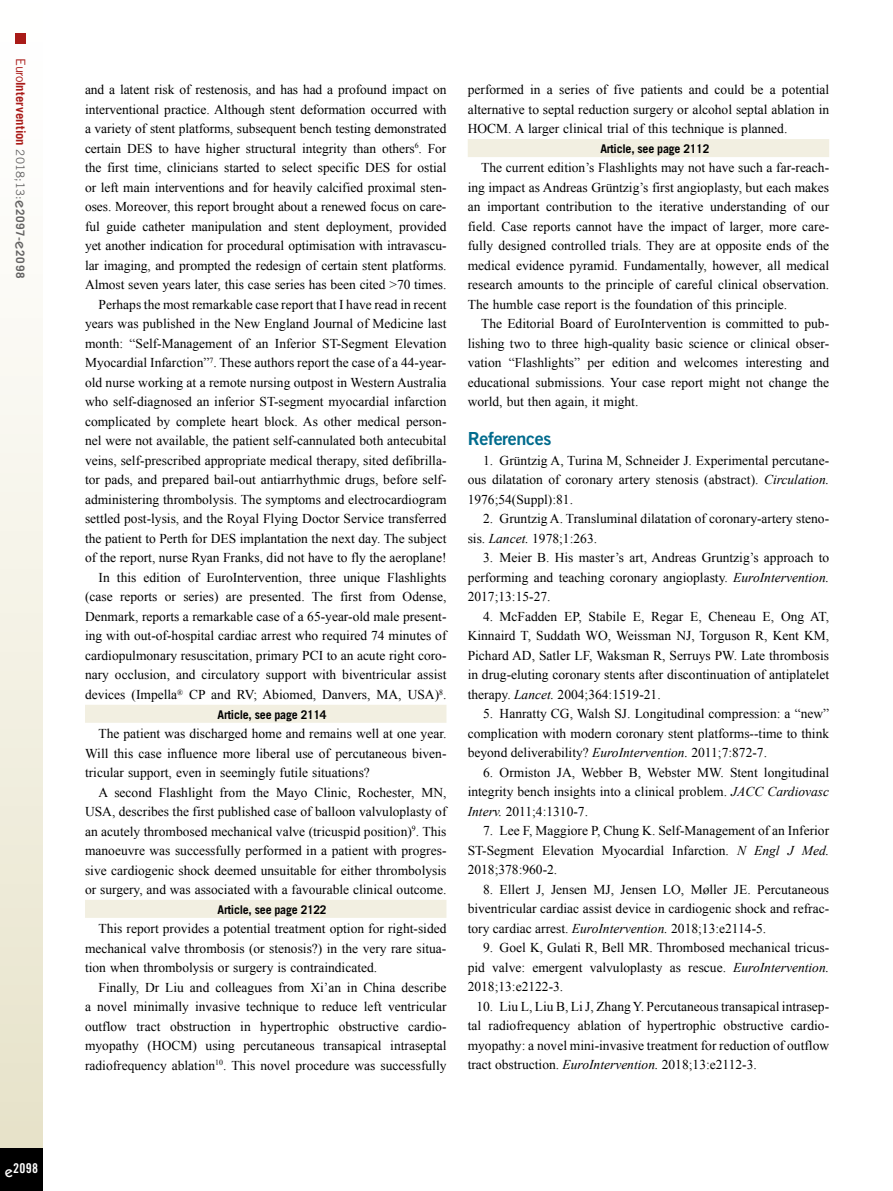
<style>
.page{position:relative;width:893px;height:1191px;background:#fff}
.page>*{position:absolute;margin:0;border:0;box-sizing:border-box;transform-origin:0 0}
.t1{font:18px "Trade Gothic LT Std Bd 2";letter-spacing:-.02em;color:#006b8d}
.t2{font:13.5px/19.5px "Times New Roman";color:#000;text-align:justify}
.t3{font:13.5px "Trade Gothic LT Std Bd Cn 20";color:#fff}
.t4{font:700 12.75px "Trade Gothic LT Std";letter-spacing:.005em;color:#a91b18}
.t5{font:700 12px "Trade Gothic LT Std";letter-spacing:-.02em;color:#000}
.s1{font-weight:400}
.s2{font-weight:400;font-size:11.7px;color:#646363}
.s3{font-family:"ITC Kabel Std";font-weight:500;font-size:15px;color:#646363}
.s4{font-size:11.7px;color:#646363}
.s5{font-family:"ITC Kabel Std";font-weight:500;font-size:15px}
.s6{font-style:italic}
</style>
<div class="page">
<div style="left:0;top:0;width:43px;height:1191px;background:linear-gradient(to bottom,#fff,#e7e2c9)"></div>
<div style="left:0;top:1148px;width:43px;height:43px;background:#000"></div>
<div style="left:16px;top:34px;width:10px;height:10px;background:#a91b18"></div>
<div style="left:85px;top:705px;width:361px;height:18px;background:#f2efe1"></div>
<div style="left:85px;top:900px;width:361px;height:18px;background:#f2efe1"></div>
<div style="left:468px;top:139px;width:361px;height:18px;background:#f2efe1"></div>
<p class="t4" style="left:29px;top:58px;width:221px;rotate:90deg"><span class="s1">Euro</span>Intervention <span class="s2">2018;13:</span><span class="s3">e</span><span class="s4">2097-</span><span class="s3">e</span><span class="s4">2098</span></p>
<p class="t3" style="left:5px;top:1160px;width:35px"><span class="s5">e</span>2098</p>
<p class="t2" style="left:85px;top:80px;width:363px;text-align:right">and a latent risk of restenosis, and has had a profound impact on interventional practice. Although stent deformation occurred with a variety of stent platforms, subsequent bench testing demonstrated certain DES to have higher structural integrity than others<sup>6</sup>. For the first time, clinicians started to select specific DES for ostial or left main interventions and for heavily calcified proximal sten&shy;oses. Moreover, this report brought about a renewed focus on care&shy;ful guide catheter manipulation and stent deployment, provided yet another indication for procedural optimisation with intravascu&shy;lar imaging, and prompted the redesign of certain stent platforms.<br>Almost seven years later, this case series has been cited &gt;70 times.<br>Perhaps the most remarkable case report that I have read in recent years was published in the New England Journal of Medicine last month: “Self-Management of an Inferior ST-Segment Elevation Myocardial Infarction”<sup>7</sup>. These authors report the case of a 44-year&shy;old nurse working at a remote nursing outpost in Western Australia who self-diagnosed an inferior ST-segment myocardial infarction complicated by complete heart block. As other medical person&shy;nel were not available, the patient self-cannulated both antecubital veins, self-prescribed appropriate medical therapy, sited defibrilla&shy;tor pads, and prepared bail-out antiarrhythmic drugs, before self&shy;administering thrombolysis. The symptoms and electrocardiogram settled post-lysis, and the Royal Flying Doctor Service transferred the patient to Perth for DES implantation the next day. The subject of the report, nurse Ryan Franks, did not have to fly the aeroplane!<br>In this edition of EuroIntervention, three unique Flashlights (case reports or series) are presented. The first from Odense, Denmark, reports a remarkable case of a 65-year-old male present&shy;ing with out-of-hospital cardiac arrest who required 74 minutes of cardiopulmonary resuscitation, primary PCI to an acute right coro&shy;nary occlusion, and circulatory support with biventricular assist devices (Impella<sup>®</sup> CP and RV; Abiomed, Danvers, MA, USA)<sup>8</sup>.</p>
<p class="t5" style="left:218px;top:707px;width:110px">Article, see page 2114</p>
<p class="t2" style="left:85px;top:723px;width:363px;text-indent:14px">The patient was discharged home and remains well at one year.<br>Will this case influence more liberal use of percutaneous biven&shy;tricular support, even in seemingly futile situations?</p>
<p class="t2" style="left:85px;top:782px;width:363px;text-indent:14px">A second Flashlight from the Mayo Clinic, Rochester, MN, USA, describes the first published case of balloon valvuloplasty of an acutely thrombosed mechanical valve (tricuspid position)<sup>9</sup>. This manoeuvre was successfully performed in a patient with progres&shy;sive cardiogenic shock deemed unsuitable for either thrombolysis or surgery, and was associated with a favourable clinical outcome.</p>
<p class="t5" style="left:218px;top:902px;width:110px">Article, see page 2122</p>
<p class="t2" style="left:85px;top:918px;width:363px;text-indent:14px">This report provides a potential treatment option for right-sided mechanical valve thrombosis (or stenosis?) in the very rare situa&shy;tion when thrombolysis or surgery is contraindicated.</p>
<p class="t2" style="left:85px;top:977px;width:363px;text-indent:14px">Finally, Dr Liu and colleagues from Xi’an in China describe a novel minimally invasive technique to reduce left ventricular outflow tract obstruction in hypertrophic obstructive cardio&shy;myopathy (HOCM) using percutaneous transapical intraseptal radiofrequency ablation<sup>10</sup>. This novel procedure was successfully</p>
<p class="t2" style="left:468px;top:80px;width:363px">performed in a series of five patients and could be a potential alternative to septal reduction surgery or alcohol septal ablation in HOCM. A larger clinical trial of this technique is planned.</p>
<p class="t5" style="left:600px;top:141px;width:110px">Article, see page 2112</p>
<p class="t2" style="left:468px;top:158px;width:363px;text-indent:14px">The current edition’s Flashlights may not have such a far-reach&shy;ing impact as Andreas Grüntzig’s first angioplasty, but each makes an important contribution to the iterative understanding of our field. Case reports cannot have the impact of larger, more care&shy;fully designed controlled trials. They are at opposite ends of the medical evidence pyramid. Fundamentally, however, all medical research amounts to the principle of careful clinical observation.<br>The humble case report is the foundation of this principle.</p>
<p class="t2" style="left:468px;top:314px;width:363px;text-indent:14px">The Editorial Board of EuroIntervention is committed to pub&shy;lishing two to three high-quality basic science or clinical obser&shy;vation “Flashlights” per edition and welcomes interesting and educational submissions. Your case report might not change the world, but then again, it might.</p>
<h1 class="t1" style="left:468px;top:428px;width:85px">References</h1>
<p class="t2" style="left:468px;top:450px;width:363px;text-indent:15px">1. Grüntzig A, Turina M, Schneider J. Experimental percutane&shy;ous dilatation of coronary artery stenosis (abstract). <span class="s6">Circulation.<br></span>1976;54(Suppl):81.</p>
<p class="t2" style="left:468px;top:509px;width:363px;text-indent:15px">2. Gruntzig A. Transluminal dilatation of coronary-artery steno&shy;sis. <span class="s6">Lancet.</span> 1978;1:263.</p>
<p class="t2" style="left:468px;top:548px;width:363px;text-indent:15px">3. Meier B. His master’s art, Andreas Gruntzig’s approach to performing and teaching coronary angioplasty. <span class="s6">EuroIntervention.<br></span>2017;13:15-27.</p>
<p class="t2" style="left:468px;top:606px;width:363px;text-indent:15px">4. McFadden EP, Stabile E, Regar E, Cheneau E, Ong AT, Kinnaird T, Suddath WO, Weissman NJ, Torguson R, Kent KM, Pichard AD, Satler LF, Waksman R, Serruys PW. Late thrombosis in drug-eluting coronary stents after discontinuation of antiplatelet therapy. <span class="s6">Lancet.</span> 2004;364:1519-21.</p>
<p class="t2" style="left:468px;top:704px;width:363px;text-indent:15px">5. Hanratty CG, Walsh SJ. Longitudinal compression: a “new” complication with modern coronary stent platforms--time to think beyond deliverability? <span class="s6">EuroIntervention.</span> 2011;7:872-7.</p>
<p class="t2" style="left:468px;top:762px;width:363px;text-indent:15px">6. Ormiston JA, Webber B, Webster MW. Stent longitudinal integrity bench insights into a clinical problem. <span class="s6">JACC Cardiovasc Interv.</span> 2011;4:1310-7.</p>
<p class="t2" style="left:468px;top:821px;width:363px;text-indent:15px">7. Lee F, Maggiore P, Chung K. Self-Management of an Inferior ST-Segment Elevation Myocardial Infarction. <span class="s6">N Engl J Med.<br></span>2018;378:960-2.</p>
<p class="t2" style="left:468px;top:879px;width:363px;text-indent:15px">8. Ellert J, Jensen MJ, Jensen LO, Møller JE. Percutaneous biventricular cardiac assist device in cardiogenic shock and refrac&shy;tory cardiac arrest. <span class="s6">EuroIntervention.</span> 2018;13:e2114-5.</p>
<p class="t2" style="left:468px;top:938px;width:363px;text-indent:15px">9. Goel K, Gulati R, Bell MR. Thrombosed mechanical tricus&shy;pid valve: emergent valvuloplasty as rescue. <span class="s6">EuroIntervention.<br></span>2018;13:e2122-3.</p>
<p class="t2" style="left:468px;top:996px;width:363px;text-indent:9px">10. Liu L, Liu B, Li J, Zhang Y. Percutaneous transapical intrasep&shy;tal radiofrequency ablation of hypertrophic obstructive cardio&shy;myopathy: a novel mini-invasive treatment for reduction of outflow tract obstruction. <span class="s6">EuroIntervention.</span> 2018;13:e2112-3.</p>
</div>
